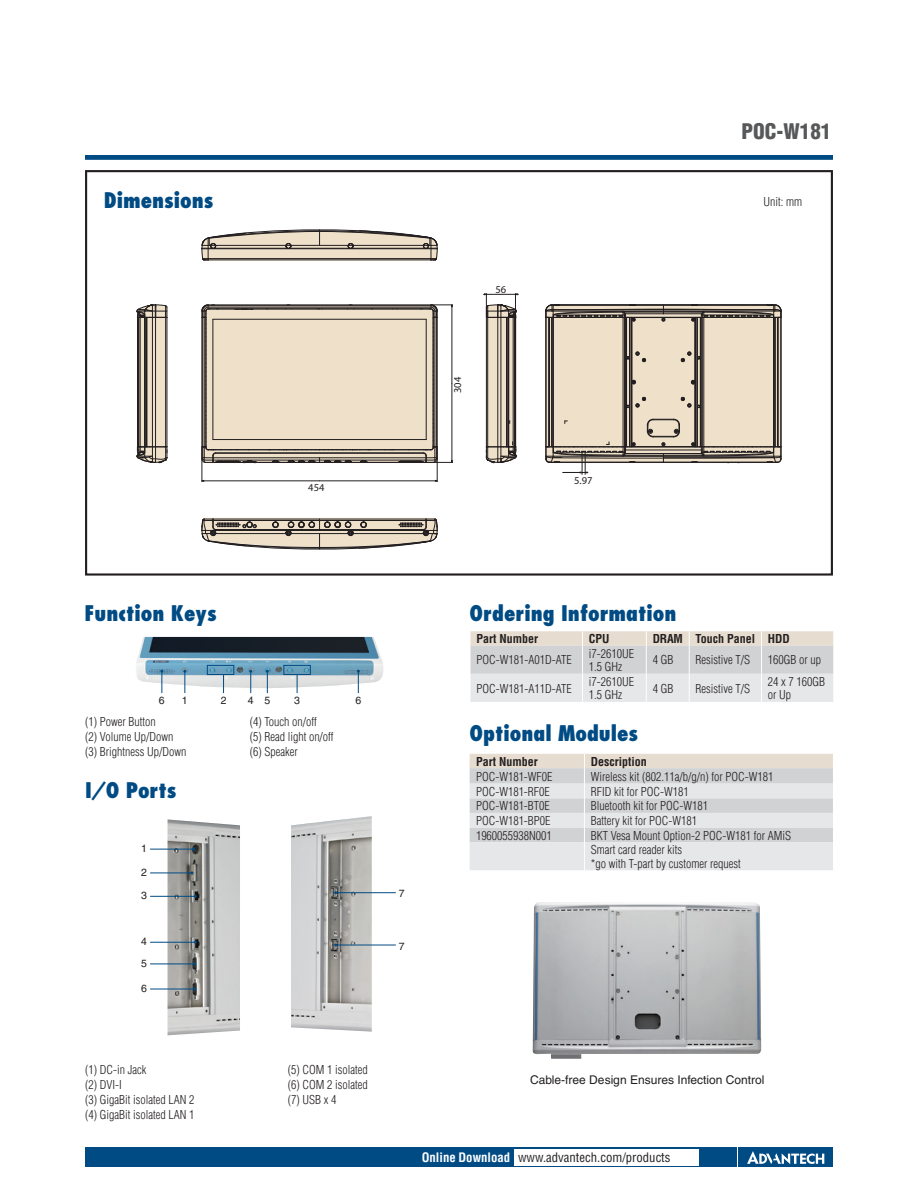
<style>
.page{position:relative;width:918px;height:1188px;background:#fff}
.page>*{position:absolute;margin:0;border:0;box-sizing:border-box;transform-origin:0 0}
.DS_Paragraph_Header{font:800 condensed 21px "Futura";color:#004b84}
.DS_Headline-1P{font:900 condensed 21px "Helvetica";color:#57585a}
.DS_www{font:condensed 12.75px "Helvetica";color:#231f20}
.DS_www-2{font:700 condensed 12.75px "Helvetica";color:#fff}
.DS_Tab-data{font:300 condensed 12px/13.5px "Helvetica";color:#231f20}
.DS_Body_Text{font:300 condensed 12px "Helvetica";color:#231f20}
.DS_photo_text-2{font:12px "Helvetica";color:#231f20}
.DS_Tab-data_bold{font:700 condensed 12px "Helvetica";color:#231f20}
.DS_Tab-data-2{font:700 condensed 12px "Helvetica";color:#231f20}
.DS_photo_text{font:10.5px "Helvetica";color:#231f20}
.t1{font:10.5px "Myriad Pro";color:#231f20}
</style>
<div class="page">
<div style="left:85px;top:1147px;width:651px;height:20px;background:#004b84"></div>
<div style="left:738px;top:1147px;width:95px;height:20px;background:#004b84"></div>
<svg style="left:747px;top:1151px;width:77px;height:13px"></svg>
<div style="left:514px;top:1149px;width:184px;height:16px;background:#fff"></div>
<div style="left:85px;top:155px;width:748px;height:5px;background:#004b84"></div>
<div style="left:85px;top:170px;width:748px;height:406px;background:#fff;border:2px solid #231f20"></div>
<img style="left:136px;top:637px;width:248px;height:51px">
<div style="left:207px;top:665px;width:27px;height:10px;border:1px solid #004b84"></div>
<div style="left:283px;top:665px;width:28px;height:10px;border:1px solid #004b84"></div>
<svg style="left:223px;top:675px;width:1px;height:18px"></svg>
<svg style="left:297px;top:675px;width:1px;height:18px"></svg>
<svg style="left:183px;top:670px;width:3px;height:23px"></svg>
<svg style="left:160px;top:670px;width:3px;height:23px"></svg>
<svg style="left:357px;top:670px;width:3px;height:23px"></svg>
<svg style="left:249px;top:670px;width:3px;height:23px"></svg>
<svg style="left:266px;top:670px;width:3px;height:23px"></svg>
<img style="left:168px;top:820px;width:72px;height:215px">
<img style="left:291px;top:816px;width:81px;height:216px">
<hr style="left:150px;top:849px;width:44px;height:1px;background:#004b84">
<hr style="left:150px;top:873px;width:42px;height:1px;background:#004b84">
<hr style="left:150px;top:896px;width:45px;height:1px;background:#004b84">
<hr style="left:150px;top:942px;width:45px;height:1px;background:#004b84">
<hr style="left:150px;top:964px;width:45px;height:1px;background:#004b84">
<hr style="left:150px;top:989px;width:45px;height:1px;background:#004b84">
<hr style="left:336px;top:892px;width:60px;height:1px;background:#004b84">
<hr style="left:336px;top:945px;width:60px;height:1px;background:#004b84">
<svg style="left:470px;top:631px;width:364px;height:71px;background:#dedddc"></svg>
<svg style="left:470px;top:754px;width:363px;height:116px;background:#deddde"></svg>
<img style="left:533px;top:902px;width:228px;height:157px">
<div style="left:201px;top:305px;width:237px;height:158px;background:#eee0c9;border-radius:5px"></div>
<hr style="left:437px;top:447px;width:1px;height:35px;background:#231f20">
<hr style="left:202px;top:447px;width:1px;height:35px;background:#231f20">
<hr style="left:320px;top:480px;width:117px;height:1px;background:#231f20">
<hr style="left:202px;top:480px;width:118px;height:1px;background:#231f20">
<hr style="left:216px;top:453px;width:207px;height:1px;background:#231f20">
<hr style="left:216px;top:452px;width:207px;height:1px;background:#231f20">
<hr style="left:208px;top:449px;width:223px;height:1px;background:#231f20">
<hr style="left:213px;top:439px;width:213px;height:1px;background:#231f20">
<hr style="left:213px;top:319px;width:213px;height:1px;background:#231f20">
<hr style="left:253px;top:309px;width:178px;height:1px;background:#231f20">
<hr style="left:208px;top:308px;width:223px;height:1px;background:#231f20">
<hr style="left:208px;top:307px;width:223px;height:1px;background:#231f20">
<hr style="left:208px;top:305px;width:223px;height:1px;background:#231f20">
<hr style="left:208px;top:304px;width:223px;height:1px;background:#231f20">
<svg style="left:285px;top:304px;width:7px;height:6px"></svg>
<svg style="left:347px;top:304px;width:8px;height:6px"></svg>
<hr style="left:320px;top:460px;width:106px;height:1px;background:#231f20">
<hr style="left:351px;top:462px;width:72px;height:1px;background:#231f20">
<hr style="left:213px;top:460px;width:107px;height:1px;background:#231f20">
<hr style="left:256px;top:462px;width:32px;height:1px;background:#231f20">
<hr style="left:320px;top:457px;width:106px;height:1px;background:#231f20">
<hr style="left:213px;top:457px;width:107px;height:1px;background:#231f20">
<svg style="left:279px;top:450px;width:81px;height:1px"></svg>
<svg style="left:287px;top:458px;width:65px;height:5px"></svg>
<svg style="left:136px;top:304px;width:32px;height:159px;background:#a69d90"></svg>
<svg style="left:484px;top:294px;width:34px;height:169px;background:#afa79b"></svg>
<svg style="left:201px;top:518px;width:237px;height:32px;background:#b0a79a"></svg>
<svg style="left:201px;top:229px;width:237px;height:32px;background:#c0b6a7"></svg>
<svg style="left:384px;top:304px;width:69px;height:159px"></svg>
<svg style="left:201px;top:304px;width:56px;height:159px"></svg>
<svg style="left:545px;top:304px;width:237px;height:170px;background:#c7bcab"></svg>
<p class="DS_Headline-1P" style="left:742px;top:119px;width:91px">POC-W181</p>
<p class="DS_Paragraph_Header" style="left:104px;top:187px;width:111px">Dimensions</p>
<p class="DS_Body_Text" style="left:764px;top:195px;width:40px">Unit: mm</p>
<p class="t1" style="left:308px;top:481px;width:18px">454</p>
<p class="t1" style="left:451px;top:393px;width:18px;rotate:-90deg">304</p>
<p class="t1" style="left:496px;top:283px;width:12px">56</p>
<p class="t1" style="left:574px;top:474px;width:20px">5.97</p>
<p class="DS_Paragraph_Header" style="left:85px;top:599px;width:134px">Function Keys</p>
<p class="DS_photo_text" style="left:159px;top:694px;width:7px">6</p>
<p class="DS_photo_text" style="left:182px;top:694px;width:7px">1</p>
<p class="DS_photo_text" style="left:221px;top:694px;width:7px">2</p>
<p class="DS_photo_text" style="left:248px;top:694px;width:7px">4</p>
<p class="DS_photo_text" style="left:264px;top:694px;width:7px">5</p>
<p class="DS_photo_text" style="left:294px;top:694px;width:7px">3</p>
<p class="DS_photo_text" style="left:355px;top:694px;width:7px">6</p>
<p class="DS_Body_Text" style="left:85px;top:715px;width:72px">(1) Power Button</p>
<p class="DS_Body_Text" style="left:250px;top:715px;width:69px">(4) Touch on/off</p>
<p class="DS_Body_Text" style="left:85px;top:730px;width:90px">(2) Volume Up/Down</p>
<p class="DS_Body_Text" style="left:250px;top:730px;width:85px">(5) Read light on/off</p>
<p class="DS_Body_Text" style="left:85px;top:745px;width:103px">(3) Brightness Up/Down</p>
<p class="DS_Body_Text" style="left:250px;top:745px;width:49px">(6) Speaker</p>
<p class="DS_Paragraph_Header" style="left:85px;top:777px;width:93px">I/O Ports</p>
<p class="DS_photo_text" style="left:141px;top:842px;width:7px">1</p>
<p class="DS_photo_text" style="left:141px;top:866px;width:7px">2</p>
<p class="DS_photo_text" style="left:141px;top:890px;width:7px">3</p>
<p class="DS_photo_text" style="left:141px;top:935px;width:7px">4</p>
<p class="DS_photo_text" style="left:141px;top:957px;width:7px">5</p>
<p class="DS_photo_text" style="left:141px;top:982px;width:7px">6</p>
<p class="DS_Body_Text" style="left:85px;top:1062px;width:63px">(1) DC-in Jack</p>
<p class="DS_Body_Text" style="left:85px;top:1077px;width:38px">(2) DVI-I</p>
<p class="DS_Body_Text" style="left:85px;top:1092px;width:111px">(3) GigaBit isolated LAN 2</p>
<p class="DS_Body_Text" style="left:85px;top:1107px;width:111px">(4) GigaBit isolated LAN 1</p>
<p class="DS_Body_Text" style="left:288px;top:1062px;width:81px">(5) COM 1 isolated</p>
<p class="DS_Body_Text" style="left:288px;top:1077px;width:81px">(6) COM 2 isolated</p>
<p class="DS_Body_Text" style="left:288px;top:1092px;width:50px">(7) USB x 4</p>
<p class="DS_photo_text" style="left:399px;top:887px;width:7px">7</p>
<p class="DS_photo_text" style="left:399px;top:940px;width:7px">7</p>
<p class="DS_Paragraph_Header" style="left:470px;top:599px;width:208px">Ordering Information</p>
<p class="DS_Tab-data_bold" style="left:476px;top:631px;width:63px">Part Number</p>
<p class="DS_Tab-data_bold" style="left:589px;top:631px;width:22px">CPU</p>
<p class="DS_Tab-data_bold" style="left:653px;top:631px;width:32px">DRAM</p>
<p class="DS_Tab-data_bold" style="left:696px;top:631px;width:61px">Touch Panel</p>
<p class="DS_Tab-data_bold" style="left:768px;top:631px;width:23px">HDD</p>
<p class="DS_Tab-data" style="left:476px;top:653px;width:97px">POC-W181-A01D-ATE</p>
<p class="DS_Tab-data" style="left:589px;top:647px;width:47px">i7-2610UE<br>1.5 GHz</p>
<p class="DS_Tab-data" style="left:653px;top:653px;width:22px">4 GB</p>
<p class="DS_Tab-data" style="left:696px;top:653px;width:56px">Resistive T/S</p>
<p class="DS_Tab-data" style="left:768px;top:653px;width:55px">160GB or up</p>
<p class="DS_Tab-data" style="left:476px;top:681px;width:97px">POC-W181-A11D-ATE</p>
<p class="DS_Tab-data" style="left:589px;top:675px;width:47px">i7-2610UE<br>1.5 GHz</p>
<p class="DS_Tab-data" style="left:653px;top:681px;width:22px">4 GB</p>
<p class="DS_Tab-data" style="left:696px;top:681px;width:56px">Resistive T/S</p>
<p class="DS_Tab-data" style="left:768px;top:675px;width:59px">24 x 7 160GB or Up</p>
<p class="DS_Paragraph_Header" style="left:470px;top:720px;width:170px">Optional Modules</p>
<p class="DS_Tab-data-2" style="left:476px;top:754px;width:63px">Part Number</p>
<p class="DS_Tab-data-2" style="left:591px;top:754px;width:57px">Description</p>
<p class="DS_Tab-data" style="left:476px;top:770px;width:78px">POC-W181-WF0E</p>
<p class="DS_Tab-data" style="left:591px;top:770px;width:184px">Wireless kit (802.11a/b/g/n) for POC-W181</p>
<p class="DS_Tab-data" style="left:476px;top:785px;width:75px">POC-W181-RF0E</p>
<p class="DS_Tab-data" style="left:591px;top:785px;width:99px">RFID kit for POC-W181</p>
<p class="DS_Tab-data" style="left:476px;top:799px;width:75px">POC-W181-BT0E</p>
<p class="DS_Tab-data" style="left:591px;top:799px;width:119px">Bluetooth kit for POC-W181</p>
<p class="DS_Tab-data" style="left:476px;top:814px;width:76px">POC-W181-BP0E</p>
<p class="DS_Tab-data" style="left:591px;top:814px;width:108px">Battery kit for POC-W181</p>
<p class="DS_Tab-data" style="left:476px;top:828px;width:77px">1960055938N001</p>
<p class="DS_Tab-data" style="left:591px;top:828px;width:202px">BKT Vesa Mount Option-2 POC-W181 for AMiS</p>
<p class="DS_Tab-data" style="left:591px;top:843px;width:93px">Smart card reader kits</p>
<p class="DS_Tab-data" style="left:591px;top:857px;width:151px">*go with T-part by customer request</p>
<p class="DS_photo_text-2" style="left:530px;top:1072px;width:236px">Cable-free Design Ensures Infection Control</p>
<p class="DS_www-2" style="left:422px;top:1150px;width:90px">Online Download</p>
<p class="DS_www" style="left:518px;top:1150px;width:154px">www.advantech.com/products</p>
</div>
